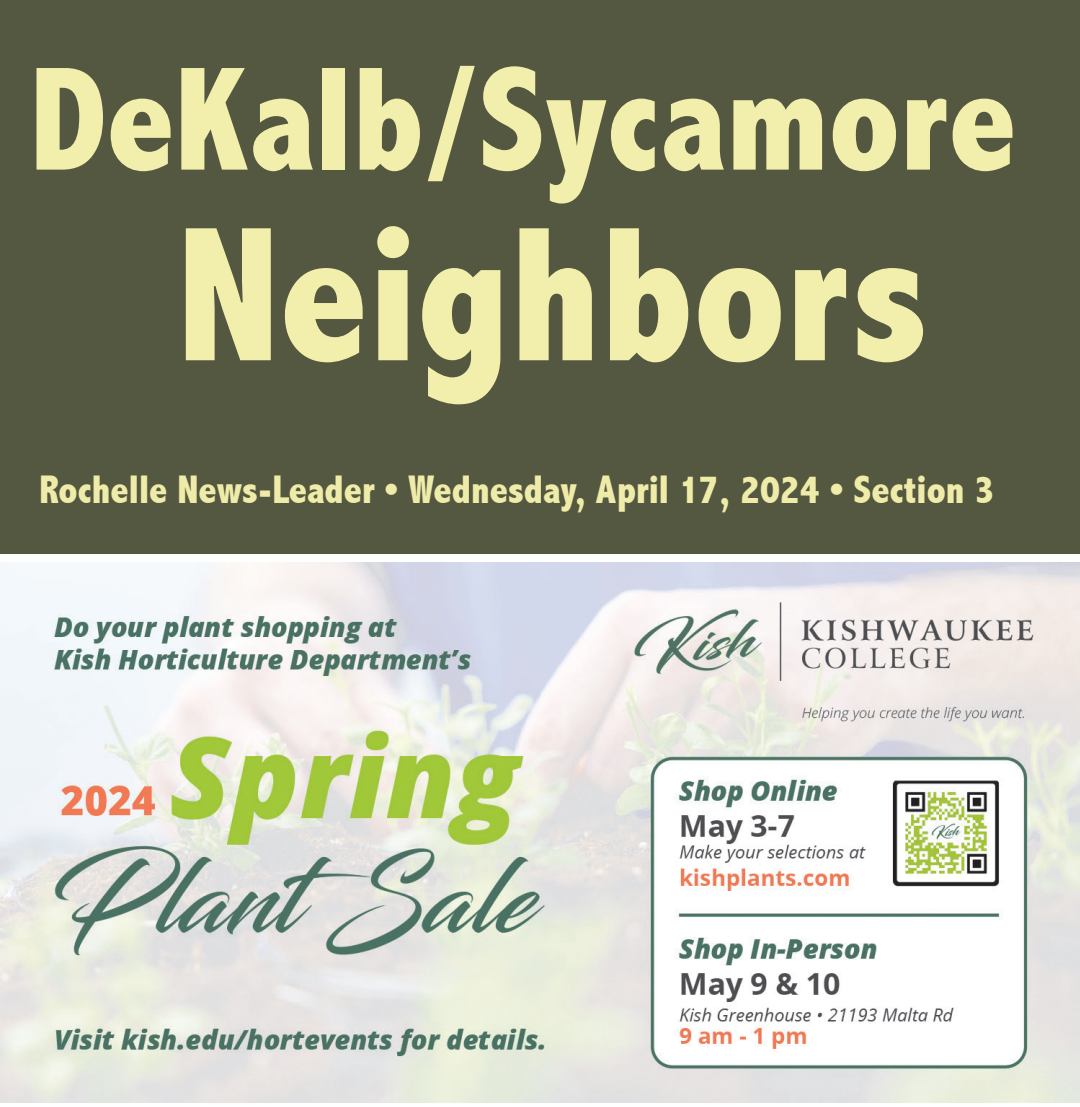
<style>
.page{position:relative;width:1080px;height:1107px;background:#fff}
.page>*{position:absolute;margin:0;border:0;box-sizing:border-box;transform-origin:0 0}
.t1{font:800 condensed 193.65px "Abadi";color:#f1efab}
.t2{font:800 condensed 149.1px "Abadi";color:#f1efab}
.t3{font:800 condensed 39.9px "Abadi";color:#efecaa}
</style>
<div class="page">
<img style="left:0;top:562px;width:1079px;height:540px">
<div style="left:0;top:0;width:1079px;height:553px;background:#555840"></div>
<p class="t2" style="left:29px;top:33px;width:988px">DeKalb/Sycamore</p>
<p class="t1" style="left:177px;top:183px;width:752px">Neighbors</p>
<p class="t3" style="left:40px;top:466px;width:956px">Rochelle News-Leader • Wednesday, April 17, 2024 • Section 3</p>
</div>
